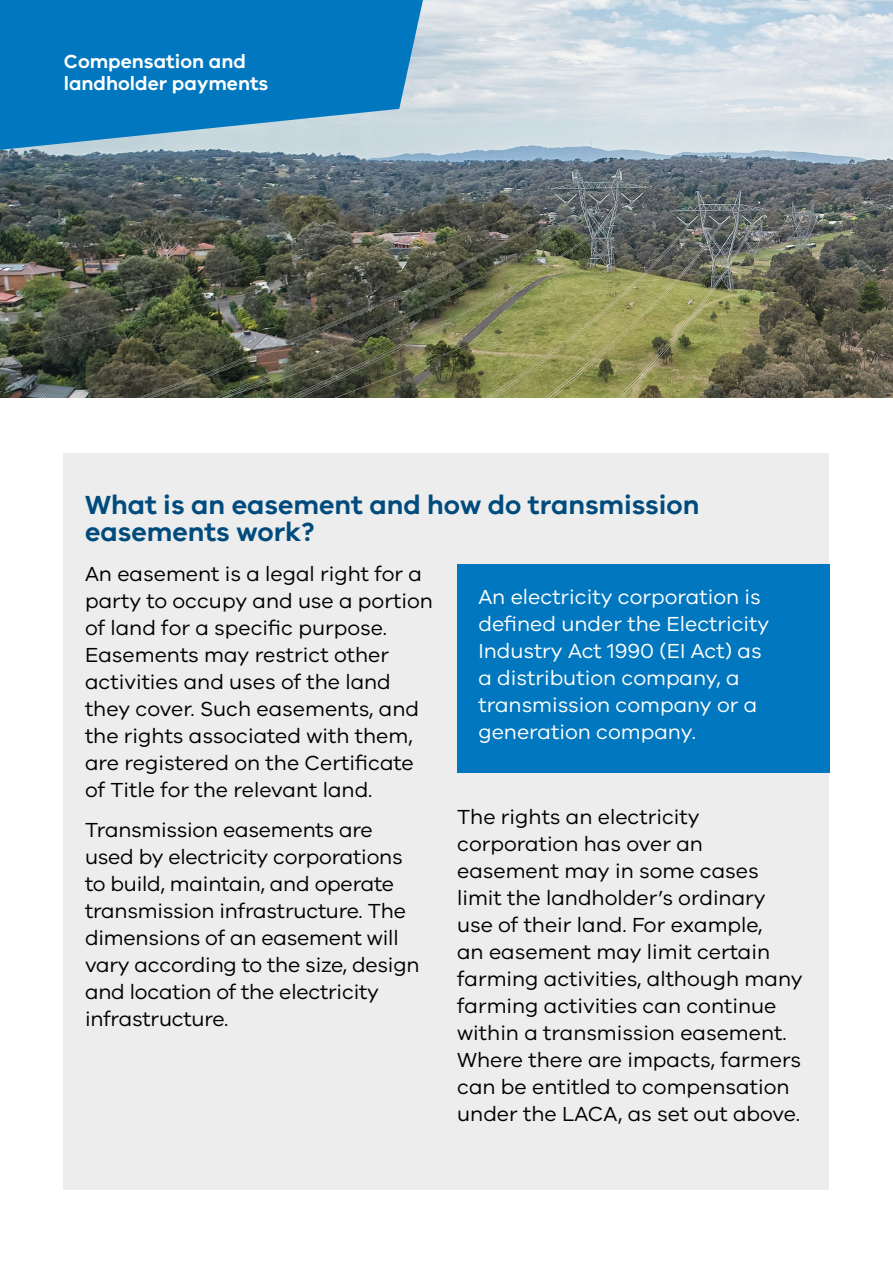
<style>
.page{position:relative;width:893px;height:1263px;background:#fff}
.page>*{position:absolute;margin:0;border:0;box-sizing:border-box;transform-origin:0 0}
.t1{font:600 27px/27px "VIC";color:#004b7d}
.t2{font:21px/27px "VIC";color:#000}
.t3{font:21px/27px "VIC";color:#fff}
.t4{font:600 19.5px/22.5px "VIC";color:#fff}
</style>
<div class="page">
<img style="left:0;top:0;width:893px;height:397px">
<div style="left:64px;top:454px;width:765px;height:736px;background:#ecedec"></div>
<div style="left:457px;top:564px;width:372px;height:208px;background:#0077be"></div>
<svg style="left:0;top:0;width:423px;height:150px;fill:#0077be"></svg>
<p class="t4" style="left:64px;top:49px;width:206px">Compensation and landholder payments</p>
<p class="t1" style="left:85px;top:491px;width:616px">What is an easement and how do transmission easements work?</p>
<p class="t2" style="left:85px;top:560px;width:349px">An easement is a legal right for a party to occupy and use a portion of land for a specific purpose.<br>Easements may restrict other activities and uses of the land they cover. Such easements, and the rights associated with them, are registered on the Certificate of Title for the relevant land.</p>
<p class="t2" style="left:85px;top:816px;width:336px">Transmission easements are used by electricity corporations to build, maintain, and operate transmission infrastructure. The dimensions of an easement will vary according to the size, design and location of the electricity infrastructure.</p>
<p class="t3" style="left:478px;top:582px;width:292px">An electricity corporation is defined under the Electricity<br>Industry Act 1990 (EI Act) as a distribution company, a transmission company or a generation company.</p>
<p class="t2" style="left:457px;top:803px;width:347px">The rights an electricity corporation has over an easement may in some cases limit the landholder’s ordinary use of their land. For example,<br>an easement may limit certain farming activities, although many farming activities can continue within a transmission easement.<br>Where there are impacts, farmers can be entitled to compensation under the LACA, as set out above.</p>
</div>
